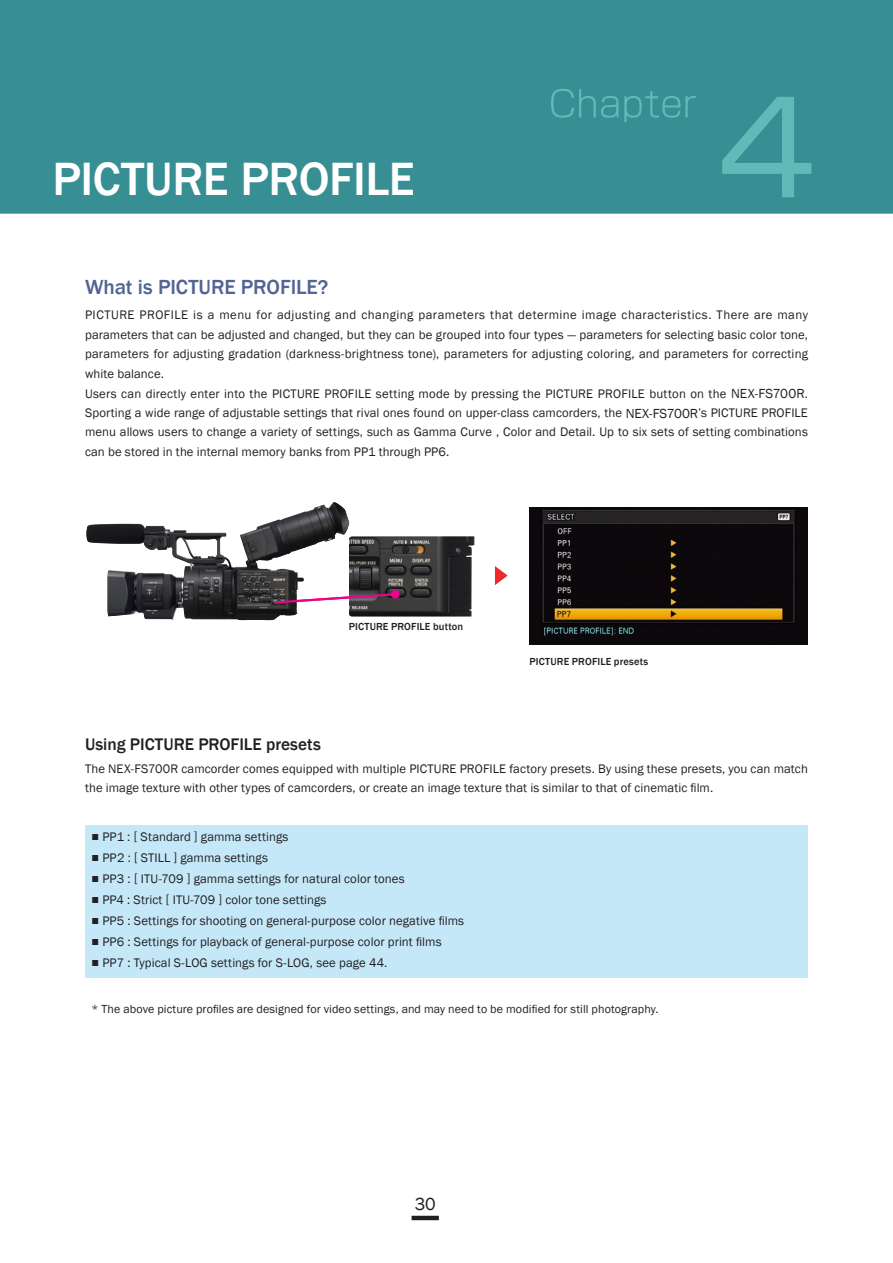
<style>
.page{position:relative;width:893px;height:1263px;background:#fff}
.page>*{position:absolute;margin:0;border:0;box-sizing:border-box;transform-origin:0 0}
.t1{font:500 48px "Franklin Gothic";letter-spacing:-.01em;color:#fff}
.t2{font:500 21px "Franklin Gothic";letter-spacing:-.005em;color:#516493}
.t3{font:18px "Franklin Gothic";color:#231f20}
.t4{font:500 17.25px "Franklin Gothic";color:#231f20}
.t5{font:12.75px/19.5px "Franklin Gothic";letter-spacing:.005em;color:#231f20;text-align:justify}
.t6{font:12px "Franklin Gothic";letter-spacing:.01em;color:#231f20}
.t7{font:500 10.5px "Franklin Gothic";letter-spacing:.01em;color:#231f20}
.s1{font-size:13.5px}
.s2{font-weight:500}
</style>
<div class="page">
<img style="left:173px;top:503px;width:160px;height:64px">
<img style="left:349px;top:537px;width:125px;height:79px">
<img style="left:529px;top:507px;width:279px;height:138px">
<hr style="left:412px;top:1216px;width:27px;height:4px;background:#231f20">
<hr style="left:0;top:213px;width:893px;height:1px;background:#388f93">
<div style="left:0;top:0;width:893px;height:213px;background:#388f93"></div>
<svg style="left:551px;top:89px;width:145px;height:33px"></svg>
<svg style="left:722px;top:97px;width:89px;height:100px"></svg>
<svg style="left:273px;top:592px;width:125px;height:13px"></svg>
<div style="left:391px;top:590px;width:9px;height:8px;background:#ed028c;border-radius:50%"></div>
<svg style="left:495px;top:566px;width:12px;height:19px"></svg>
<div style="left:86px;top:825px;width:722px;height:152px;background:#c4e8f8"></div>
<h1 class="t1" style="left:52px;top:150px;width:364px">PICTURE PROFILE</h1>
<p class="t2" style="left:85px;top:274px;width:245px">What is PICTURE PROFILE?</p>
<p class="t5" style="left:85px;top:306px;width:724px">PICTURE PROFILE is a menu for adjusting and changing parameters that determine image characteristics. There are many parameters that can be adjusted and changed, but they can be grouped into four types — parameters for selecting basic color tone, parameters for adjusting gradation (darkness-brightness tone), parameters for adjusting coloring, and parameters for correcting white balance.</p>
<p class="t5" style="left:85px;top:384px;width:724px">Users can directly enter into the PICTURE PROFILE setting mode by pressing the PICTURE PROFILE button on the <span class="s1">NEX-FS700R</span>.<br>Sporting a wide range of adjustable settings that rival ones found on upper-class camcorders, the <span class="s1">NEX-FS700R</span>’s PICTURE PROFILE menu allows users to change a variety of settings, such as Gamma Curve , Color and Detail. Up to six sets of setting combinations can be stored in the internal memory banks from PP1 through PP6.</p>
<p class="t7" style="left:349px;top:620px;width:116px">PICTURE PROFILE button</p>
<p class="t7" style="left:529px;top:655px;width:120px">PICTURE PROFILE presets</p>
<p class="t4" style="left:85px;top:734px;width:237px">Using PICTURE PROFILE presets</p>
<p class="t5" style="left:85px;top:759px;width:724px">The NEX-FS700R camcorder comes equipped with multiple PICTURE PROFILE factory presets. By using these presets, you can match the image texture with other types of camcorders, or create an image texture that is similar to that of cinematic film.</p>
<p class="t5" style="left:92px;top:827px;width:198px"><span class="s2">■</span> PP1 : [ Standard ] gamma settings</p>
<p class="t5" style="left:92px;top:848px;width:178px"><span class="s2">■</span> PP2 : [ STILL ] gamma settings</p>
<p class="t5" style="left:92px;top:869px;width:315px"><span class="s2">■</span> PP3 : [ ITU-709 ] gamma settings for natural color tones</p>
<p class="t5" style="left:92px;top:890px;width:236px"><span class="s2">■</span> PP4 : Strict [ ITU-709 ] color tone settings</p>
<p class="t5" style="left:92px;top:911px;width:374px"><span class="s2">■</span> PP5 : Settings for shooting on general-purpose color negative films</p>
<p class="t5" style="left:92px;top:932px;width:351px"><span class="s2">■</span> PP6 : Settings for playback of general-purpose color print films</p>
<p class="t5" style="left:92px;top:954px;width:297px"><span class="s2">■</span> PP7 : Typical S-LOG settings for S-LOG, see page 44.</p>
<p class="t6" style="left:92px;top:1001px;width:568px">* The above picture profiles are designed for video settings, and may need to be modified for still photography.</p>
<h3 class="t3" style="left:415px;top:1192px;width:23px">30</h3>
</div>
